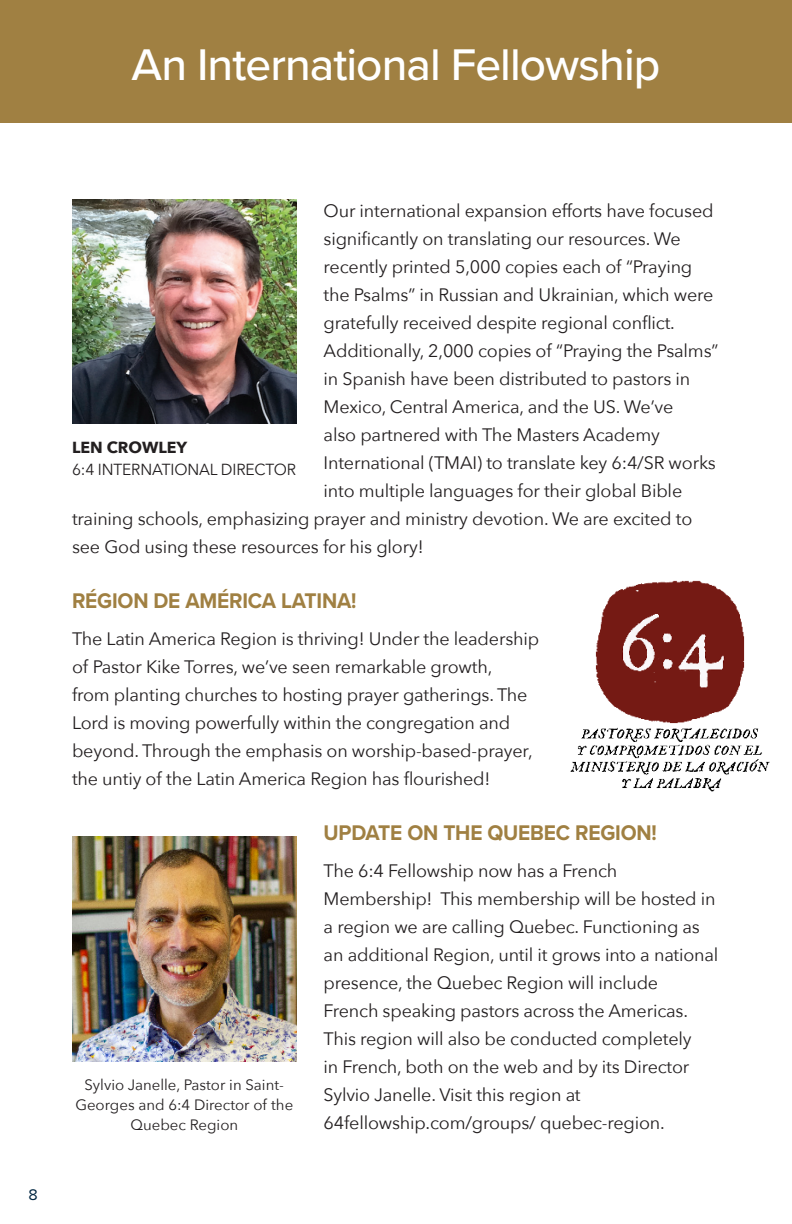
<style>
.page{position:relative;width:792px;height:1224px;background:#fff}
.page>*{position:absolute;margin:0;border:0;box-sizing:border-box;transform-origin:0 0}
.t1{font:500 46px "Proxima Nova";letter-spacing:-.02em;color:#fff}
.t2{font:700 22px "Proxima Nova";letter-spacing:-.01em;color:#a08042;scale:.95 1}
.t3{font:18px/28px "Avenir Next";letter-spacing:-.01em;color:#231f20}
.t4{font:16px/22px "Avenir Next";letter-spacing:-.01em;color:#231f20}
.t5{font:16px "Proxima Nova";color:#002641}
.t6{font:15px/20px "Avenir Next";color:#231f20;text-align:center}
.s1{font-weight:700}
</style>
<div class="page">
<div style="left:0;top:0;width:792px;height:122px;background:#a08042"></div>
<img style="left:72px;top:199px;width:225px;height:225px">
<img style="left:72px;top:837px;width:225px;height:225px">
<img style="left:570px;top:580px;width:200px;height:212px">
<p class="t1" style="left:132px;top:31px;width:530px">An International Fellowship</p>
<p class="t5" style="left:29px;top:1182px;width:11px">8</p>
<p class="t3" style="left:324px;top:196px;width:392px">Our international expansion efforts have focused</p>
<p class="t3" style="left:324px;top:224px;width:359px">significantly on translating our resources. We</p>
<p class="t3" style="left:324px;top:252px;width:370px">recently printed 5,000 copies each of “Praying</p>
<p class="t3" style="left:324px;top:280px;width:391px">the Psalms” in Russian and Ukrainian, which were</p>
<p class="t3" style="left:324px;top:308px;width:353px">gratefully received despite regional conflict.</p>
<p class="t3" style="left:324px;top:336px;width:396px">Additionally, 2,000 copies of “Praying the Psalms”</p>
<p class="t3" style="left:324px;top:364px;width:368px">in Spanish have been distributed to pastors in</p>
<p class="t3" style="left:324px;top:392px;width:351px">Mexico, Central America, and the US. We’ve</p>
<p class="t3" style="left:324px;top:420px;width:338px">also partnered with The Masters Academy</p>
<p class="t3" style="left:324px;top:448px;width:394px">International (TMAI) to translate key 6:4/SR works</p>
<p class="t3" style="left:324px;top:476px;width:360px">into multiple languages for their global Bible</p>
<p class="t3" style="left:72px;top:504px;width:622px">training schools, emphasizing prayer and ministry devotion. We are excited to</p>
<p class="t3" style="left:72px;top:532px;width:353px">see God using these resources for his glory!</p>
<p class="t2" style="left:72px;top:584px;width:301px">RÉGION DE AMÉRICA LATINA!</p>
<p class="t3" style="left:72px;top:624px;width:469px">The Latin America Region is thriving! Under the leadership of Pastor Kike Torres, we’ve seen remarkable growth,<br>from planting churches to hosting prayer gatherings. The Lord is moving powerfully within the congregation and beyond. Through the emphasis on worship-based-prayer, the untiy of the Latin America Region has flourished!</p>
<p class="t2" style="left:324px;top:816px;width:352px">UPDATE ON THE QUEBEC REGION!</p>
<p class="t3" style="left:324px;top:856px;width:396px">The 6:4 Fellowship now has a French Membership! This membership will be hosted in a region we are calling Quebec. Functioning as an additional Region, until it grows into a national presence, the Quebec Region will include<br>French speaking pastors across the Americas.<br>This region will also be conducted completely<br>in French, both on the web and by its Director Sylvio Janelle. Visit this region at 64fellowship.com/groups/ quebec-region.</p>
<p class="t4" style="left:72px;top:436px;width:226px"><span class="s1">LEN CROWLEY<br></span>6:4 INTERNATIONAL DIRECTOR</p>
<p class="t6" style="left:75px;top:1074px;width:219px">Sylvio Janelle, Pastor in Saint-<br>Georges and 6:4 Director of the<br>Quebec Region</p>
</div>
